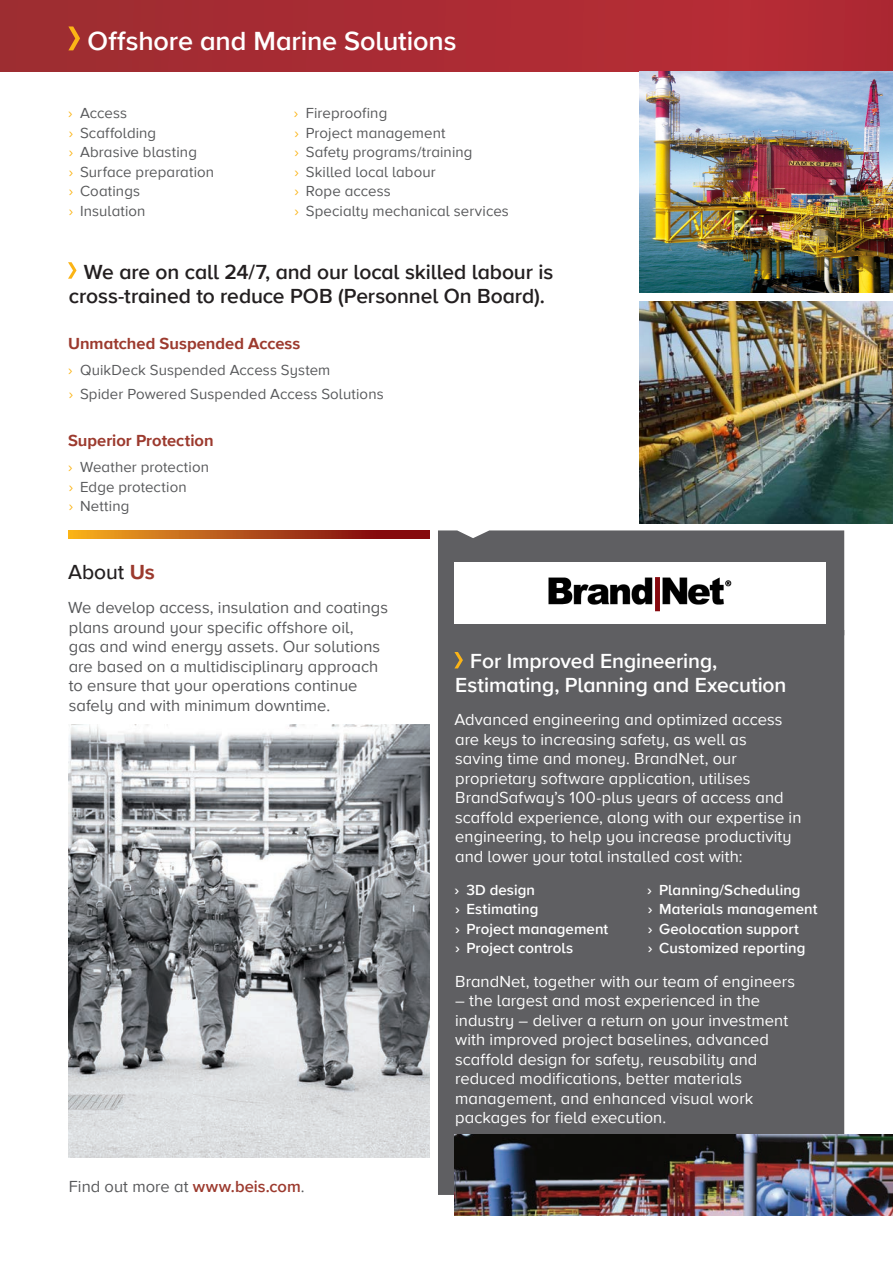
<style>
.page{position:relative;width:893px;height:1263px;background:#fff}
.page>*{position:absolute;margin:0;border:0;box-sizing:border-box;transform-origin:0 0}
.Page_Sub-Header{font:600 27px "Proxima Nova A";letter-spacing:-.005em;color:#fff}
.t1{font:600 21px/24px "Proxima Nova A";letter-spacing:-.005em;color:#231f20}
.t2{font:600 21px/24px "Proxima Nova A";letter-spacing:-.005em;color:#fff}
.Sub-Paragraph_Header{font:500 21px "Proxima Nova A";color:#231f20}
.t3{font:16.5px/19.5px "Proxima Nova A";letter-spacing:.005em;color:#fff}
.t4{font:16.5px/19.5px "Proxima Nova A";letter-spacing:.005em;color:#57585a}
.Page_Sub-Header-2{font:700 16.5px "Proxima Nova A";color:#9c3a2e}
.t5{font:15px/19.5px "Proxima Nova A";letter-spacing:.01em;color:#57585a}
.t6{font:600 15px/19.5px "Proxima Nova A";letter-spacing:.005em;color:#fff}
.s1{color:#fbb416}
.s2{font-weight:700;color:#9c3a2e}
.s3{font-weight:600;color:#9c3a2e}
</style>
<div class="page">
<div style="left:438px;top:635px;width:406px;height:560px;background:#5f5f62"></div>
<div style="left:438px;top:530px;width:406px;height:105px;background:#5f5f62"></div>
<svg style="left:68px;top:262px;width:9px;height:17px"></svg>
<div style="left:0;top:0;width:893px;height:71px;background:linear-gradient(to right,#9e2d32,#b62a35)"></div>
<svg style="left:68px;top:26px;width:12px;height:24px"></svg>
<img style="left:0;top:0;width:1px;height:539px">
<hr style="left:0;top:468px;width:1px;height:71px;background:#fff">
<svg style="left:68px;top:530px;width:361px;height:9px;background:#b45017"></svg>
<img style="left:640px;top:71px;width:253px;height:221px">
<svg style="left:454px;top:652px;width:9px;height:16px"></svg>
<img style="left:454px;top:1134px;width:439px;height:81px">
<img style="left:640px;top:302px;width:253px;height:221px">
<img style="left:68px;top:725px;width:361px;height:432px">
<div style="left:454px;top:563px;width:372px;height:61px;background:#fff"></div>
<img style="left:548px;top:577px;width:184px;height:35px">
<p class="Page_Sub-Header" style="left:87px;top:21px;width:371px">Offshore and Marine Solutions</p>
<p class="t5" style="left:68px;top:103px;width:148px"><span class="s1">›</span> Access<br><span class="s1">›</span> Scaffolding<br><span class="s1">›</span> Abrasive blasting<br><span class="s1">›</span> Surface preparation <span class="s1">›</span> Coatings<br><span class="s1">›</span> Insulation</p>
<p class="t5" style="left:294px;top:103px;width:217px"><span class="s1">›</span> Fireproofing<br><span class="s1">›</span> Project management<br><span class="s1">›</span> Safety programs/training<br><span class="s1">›</span> Skilled local labour<br><span class="s1">›</span> Rope access<br><span class="s1">›</span> Specialty mechanical services</p>
<p class="t1" style="left:69px;top:259px;width:486px;text-indent:15px">We are on call 24/7, and our local skilled labour is cross-trained to reduce POB (Personnel On Board).</p>
<p class="Page_Sub-Header-2" style="left:68px;top:331px;width:234px">Unmatched Suspended Access</p>
<p class="t5" style="left:68px;top:358px;width:317px;line-height:24px"><span class="s1">›</span> QuikDeck Suspended Access System<br><span class="s1">›</span> Spider Powered Suspended Access Solutions</p>
<p class="Page_Sub-Header-2" style="left:68px;top:428px;width:147px">Superior Protection</p>
<p class="t5" style="left:68px;top:457px;width:142px"><span class="s1">›</span> Weather protection <span class="s1">›</span> Edge protection<br><span class="s1">›</span> Netting</p>
<p class="Sub-Paragraph_Header" style="left:68px;top:557px;width:88px">About <span class="s2">Us</span></p>
<p class="t4" style="left:68px;top:597px;width:322px">We develop access, insulation and coatings plans around your specific offshore oil,<br>gas and wind energy assets. Our solutions are based on a multidisciplinary approach to ensure that your operations continue safely and with minimum downtime.</p>
<p class="t4" style="left:69px;top:1176px;width:237px">Find out more at <span class="s3">www.beis.com</span>.</p>
<p class="t2" style="left:455px;top:649px;width:333px;text-indent:15px">For Improved Engineering,<br>Estimating, Planning and Execution</p>
<p class="t3" style="left:454px;top:709px;width:349px">Advanced engineering and optimized access are keys to increasing safety, as well as<br>saving time and money. BrandNet, our proprietary software application, utilises BrandSafway’s 100-plus years of access and scaffold experience, along with our expertise in engineering, to help you increase productivity and lower your total installed cost with:</p>
<p class="t6" style="left:454px;top:880px;width:155px">› 3D design<br>› Estimating<br>› Project management › Project controls</p>
<p class="t3" style="left:455px;top:970px;width:341px">BrandNet, together with our team of engineers</p>
<p class="t3" style="left:455px;top:990px;width:335px">– the largest and most experienced in the industry – deliver a return on your investment with improved project baselines, advanced scaffold design for safety, reusability and reduced modifications, better materials management, and enhanced visual work packages for field execution.</p>
<p class="t6" style="left:647px;top:880px;width:172px">› Planning/Scheduling<br>› Materials management › Geolocation support<br>› Customized reporting</p>
</div>
